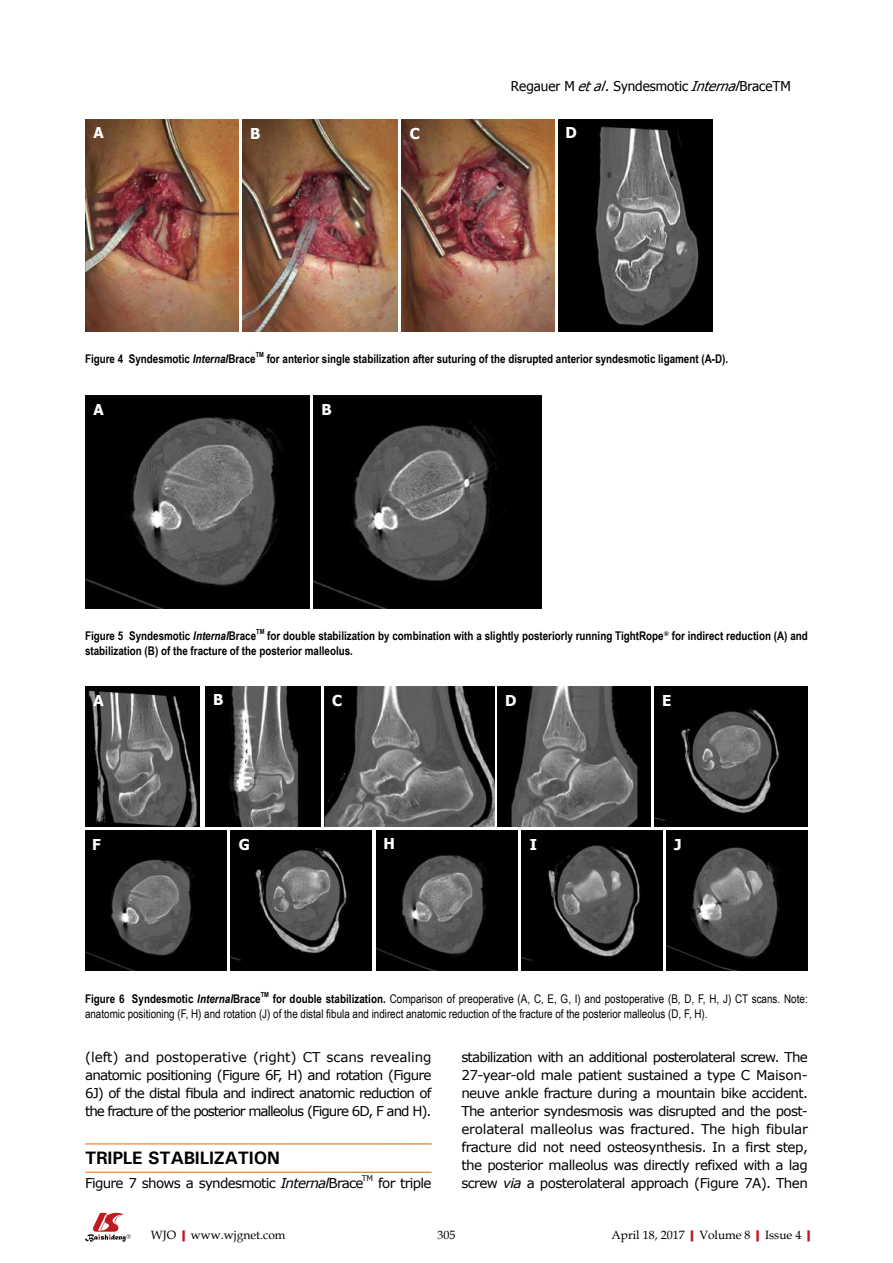
<style>
.page{position:relative;width:893px;height:1263px;background:#fff}
.page>*{position:absolute;margin:0;border:0;box-sizing:border-box;transform-origin:0 0}
.t1{font:700 18px "Univers";letter-spacing:-.01em;color:#000}
.t2{font:700 15px "Tahoma";color:#fff}
.t3{font:13.5px/18px "Verdana";letter-spacing:-.045em;color:#000;text-align:justify}
.t4{font:13.5px "Tahoma";color:#000}
.t5{font:700 12px/15px "Arial Narrow";color:#000}
.t6{font:12px/15px "Arial Narrow";color:#000}
.t7{font:12px "Book Antiqua";color:#000}
.t8{font:7.8px "Verdana";color:#000}
.t9{font:700 7.05px "Arial Narrow";color:#000}
.s1{font-style:italic}
.s2{font-weight:700}
.s3{font-weight:700;color:#c01920}
</style>
<div class="page">
<svg style="left:85px;top:1213px;width:46px;height:29px"></svg>
<img style="left:85px;top:119px;width:153px;height:213px">
<img style="left:243px;top:119px;width:154px;height:213px">
<img style="left:402px;top:119px;width:152px;height:213px">
<img style="left:558px;top:119px;width:155px;height:213px">
<img style="left:85px;top:395px;width:224px;height:213px">
<img style="left:314px;top:395px;width:227px;height:213px">
<img style="left:497px;top:686px;width:153px;height:140px">
<img style="left:85px;top:686px;width:115px;height:140px">
<img style="left:205px;top:686px;width:115px;height:140px">
<img style="left:324px;top:686px;width:170px;height:140px">
<img style="left:655px;top:686px;width:153px;height:140px">
<img style="left:85px;top:830px;width:141px;height:141px">
<img style="left:231px;top:830px;width:141px;height:141px">
<img style="left:377px;top:830px;width:141px;height:141px">
<img style="left:522px;top:830px;width:141px;height:141px">
<img style="left:667px;top:830px;width:141px;height:141px">
<p class="t4" style="left:511px;top:77px;width:282px">Regauer M <span class="s1">etal</span>. Syndesmotic <span class="s1">Internal</span>BraceTM</p>
<p class="t2" style="left:94px;top:122px;width:12px">A</p>
<p class="t2" style="left:250px;top:123px;width:12px">B</p>
<p class="t2" style="left:410px;top:123px;width:12px">C</p>
<p class="t2" style="left:566px;top:122px;width:13px">D</p>
<p class="t5" style="left:85px;top:351px;width:172px">Figure 4 Syndesmotic <span class="s1">Internal</span>Brace</p>
<p class="t9" style="left:256px;top:349px;width:10px">TM</p>
<p class="t5" style="left:267px;top:351px;width:463px">for anterior single stabilization after suturing of the disrupted anterior syndesmotic ligament (A-D).</p>
<p class="t2" style="left:94px;top:399px;width:12px">A</p>
<p class="t2" style="left:321px;top:399px;width:12px">B</p>
<p class="t5" style="left:85px;top:627px;width:173px">Figure 5 Syndesmotic <span class="s1">Internal</span>Brace</p>
<p class="t9" style="left:256px;top:626px;width:10px">TM</p>
<p class="t5" style="left:85px;top:627px;width:724px;text-indent:182px">for double stabilization by combination with a slightly posteriorly running TightRope<sup>®</sup> for indirect reduction (A) and stabilization (B) of the fracture of the posterior malleolus.</p>
<p class="t2" style="left:94px;top:690px;width:12px">A</p>
<p class="t2" style="left:213px;top:689px;width:12px">B</p>
<p class="t2" style="left:332px;top:690px;width:12px">C</p>
<p class="t2" style="left:505px;top:690px;width:13px">D</p>
<p class="t2" style="left:662px;top:690px;width:11px">E</p>
<p class="t2" style="left:92px;top:834px;width:10px">F</p>
<p class="t2" style="left:239px;top:834px;width:13px">G</p>
<p class="t2" style="left:383px;top:833px;width:13px">H</p>
<p class="t2" style="left:530px;top:834px;width:9px">I</p>
<p class="t2" style="left:674px;top:834px;width:9px">J</p>
<p class="t5" style="left:85px;top:990px;width:177px">Figure 6 Syndesmotic <span class="s1">Internal</span>Brace</p>
<p class="t9" style="left:261px;top:989px;width:10px">TM</p>
<p class="t6" style="left:85px;top:990px;width:724px;text-indent:188px"><span class="s2">for double stabilization.</span> Comparison of preoperative (A, C, E, G, I) and postoperative (B, D, F, H, J) CT scans. Note: anatomic positioning (F, H) and rotation (J) of the distal fibula and indirect anatomic reduction of the fracture of the posterior malleolus (D, F, H).</p>
<p class="t3" style="left:85px;top:1047px;width:348px">(left) and postoperative (right) CT scans revealing anatomic positioning (Figure 6F, H) and rotation (Figure 6J) of the distal fibula and indirect anatomic reduction of the fracture of the posterior malleolus (Figure 6D, F and H).</p>
<h1 class="t1" style="left:85px;top:1146px;width:197px">TRIPLE STABILIZATION</h1>
<p class="t3" style="left:85px;top:1173px;width:280px">Figure 7 shows a syndesmotic <span class="s1">Internal</span>Brace</p>
<p class="t8" style="left:362px;top:1173px;width:13px">TM</p>
<p class="t3" style="left:378px;top:1173px;width:55px">for triple</p>
<p class="t3" style="left:461px;top:1047px;width:348px;text-align:left">stabilization with an additional posterolateral screw. The 27-year-old male patient sustained a type C Maison&shy;neuve ankle fracture during a mountain bike accident.<br>The anterior syndesmosis was disrupted and the post&shy;erolateral malleolus was fractured. The high fibular fracture did not need osteosynthesis. In a first step, the posterior malleolus was directly refixed with a lag screw <span class="s1">via</span> a posterolateral approach (Figure 7A). Then</p>
<p class="t7" style="left:151px;top:1226px;width:136px">WJO<span class="s3">|</span>www.wjgnet.com</p>
<p class="t7" style="left:437px;top:1226px;width:19px">305</p>
<p class="t7" style="left:611px;top:1226px;width:206px">April 18, 2017<span class="s3">|</span>Volume 8<span class="s3">|</span>Issue 4<span class="s3">|</span></p>
</div>
